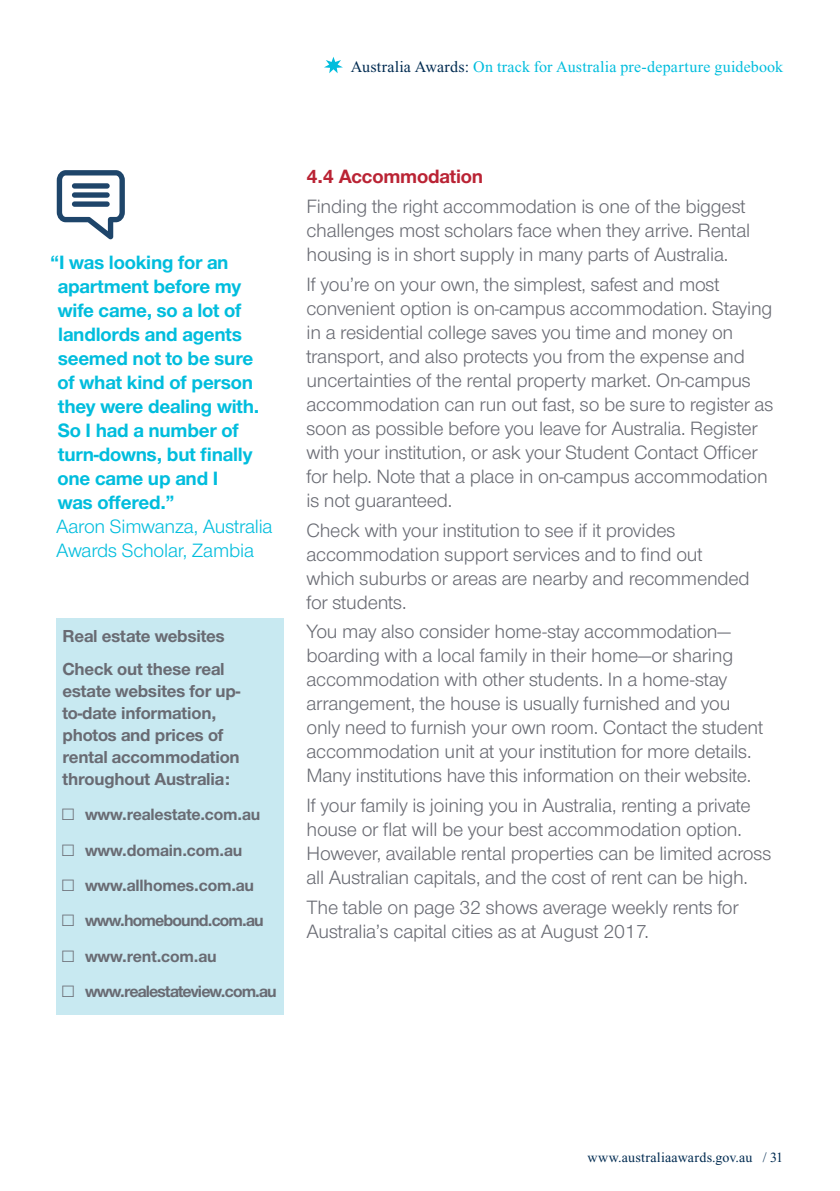
<style>
.page{position:relative;width:840px;height:1191px;background:#fff}
.page>*{position:absolute;margin:0;border:0;box-sizing:border-box;transform-origin:0 0}
.TOC_2{font:20px/24px "Nimbus San Nov";letter-spacing:-.01em;color:#696b73}
.Body{font:700 20px/24px "Nimbus San Nov";letter-spacing:-.01em;color:#00bddd}
.Body-2{font:20px/24px "Nimbus San Nov";letter-spacing:-.01em;color:#00bddd}
.Heading_2{font:700 20px "Nimbus San Nov";letter-spacing:-.01em;color:#ba2334}
.Body-3{font:700 18px/22px "Nimbus San Nov";letter-spacing:-.01em;color:#696b73}
.t1{font:700 17px "Nimbus San Nov";letter-spacing:-.01em;color:#696b73}
.t2{font:700 17px "Nimbus San Nov";letter-spacing:-.05em;color:#696b73}
.t3{font:16px "Times New Roman";letter-spacing:.01em;color:#00bddd}
.t4{font:14px "Times New Roman";letter-spacing:.015em;color:#002b51}
.s1{color:#002b51}
.s2{font-weight:400}
</style>
<div class="page">
<svg style="left:324px;top:57px;width:19px;height:16px"></svg>
<svg style="left:57px;top:170px;width:68px;height:69px"></svg>
<div style="left:57px;top:618px;width:226px;height:397px;background:#c8e9f1"></div>
<p class="t3" style="left:350px;top:58px;width:433px"><span class="s1">Australia Awards:</span> On track for Australia pre-departure guidebook</p>
<p class="Body" style="left:57px;top:250px;width:203px;text-indent:-7px">“I was looking for an apartment before my wife came, so a lot of landlords and agents seemed not to be sure of what kind of person they were dealing with.<br>So I had a number of turn-downs, but finally one came up and I<br>was offered.”</p>
<p class="Body-2" style="left:56px;top:514px;width:218px">Aaron Simwanza, Australia<br>Awards Scholar, Zambia</p>
<p class="Body-3" style="left:62px;top:624px;width:164px">Real estate websites</p>
<p class="Body-3" style="left:62px;top:658px;width:179px">Check out these real estate websites for up&shy;to-date information, photos and prices of rental accommodation throughout Australia:</p>
<p class="t1" style="left:62px;top:804px;width:199px"><span class="s2">□</span> www.realestate.com.au</p>
<p class="t1" style="left:62px;top:840px;width:181px"><span class="s2">□</span> www.domain.com.au</p>
<p class="t1" style="left:62px;top:875px;width:193px"><span class="s2">□</span> www.allhomes.com.au</p>
<p class="t2" style="left:62px;top:910px;width:203px"><span class="s2">□</span> www.homebound.com.au</p>
<p class="t1" style="left:62px;top:946px;width:156px"><span class="s2">□</span> www.rent.com.au</p>
<p class="t2" style="left:62px;top:981px;width:216px"><span class="s2">□</span> www.realestateview.com.au</p>
<h2 class="Heading_2" style="left:306px;top:165px;width:178px">4.4 Accommodation</h2>
<p class="TOC_2" style="left:306px;top:195px;width:445px">Finding the right accommodation is one of the biggest challenges most scholars face when they arrive. Rental housing is in short supply in many parts of Australia.</p>
<p class="TOC_2" style="left:306px;top:272px;width:468px">If you’re on your own, the simplest, safest and most convenient option is on-campus accommodation. Staying in a residential college saves you time and money on transport, and also protects you from the expense and uncertainties of the rental property market. On-campus accommodation can run out fast, so be sure to register as soon as possible before you leave for Australia. Register with your institution, or ask your Student Contact Officer for help. Note that a place in on-campus accommodation is not guaranteed.</p>
<p class="TOC_2" style="left:306px;top:518px;width:444px">Check with your institution to see if it provides accommodation support services and to find out which suburbs or areas are nearby and recommended for students.</p>
<p class="TOC_2" style="left:306px;top:620px;width:458px">You may also consider home-stay accommodation— boarding with a local family in their home—or sharing accommodation with other students. In a home-stay arrangement, the house is usually furnished and you only need to furnish your own room. Contact the student accommodation unit at your institution for more details.<br>Many institutions have this information on their website.</p>
<p class="TOC_2" style="left:306px;top:793px;width:466px">If your family is joining you in Australia, renting a private house or flat will be your best accommodation option.<br>However, available rental properties can be limited across all Australian capitals, and the cost of rent can be high.</p>
<p class="TOC_2" style="left:306px;top:895px;width:433px">The table on page 32 shows average weekly rents for<br>Australia’s capital cities as at August 2017.</p>
<p class="t4" style="left:587px;top:1150px;width:197px">www.australiaawards.gov.au / 31</p>
</div>
